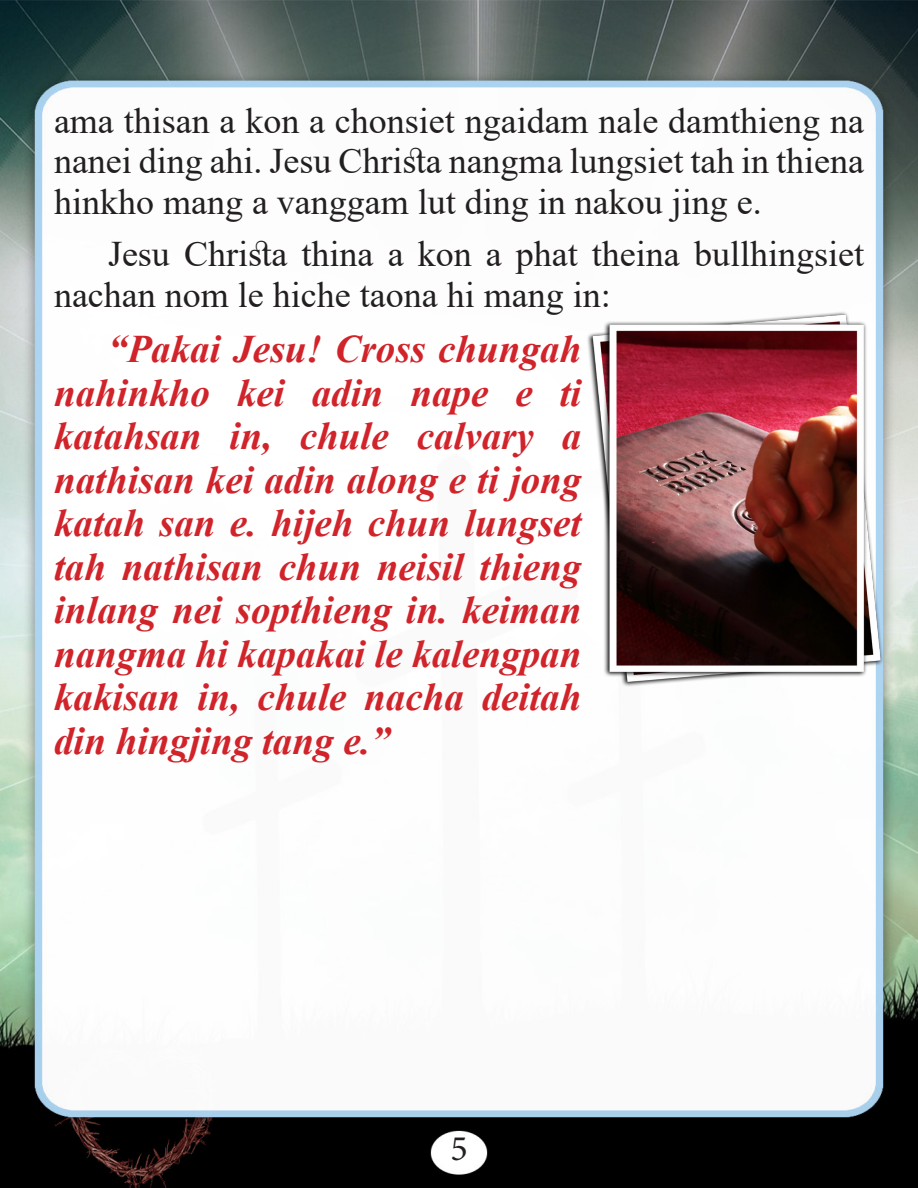
<style>
.page{position:relative;width:918px;height:1188px;background:#fff}
.page>*{position:absolute;margin:0;border:0;box-sizing:border-box;transform-origin:0 0}
.t1{font:italic 700 39px/43.5px "Times New Roman";color:#d1232a;text-align:justify}
.t2{font:36px/40.5px "Times New Roman";color:#231f20;text-align:justify}
.t3{font:36px "Minion Pro";color:#231f20}
</style>
<div class="page">
<img style="left:0;top:0;width:918px;height:1188px">
<img style="left:581px;top:309px;width:306px;height:389px">
<p class="t2" style="left:54px;top:100px;width:812px">ama thisan a kon a chonsiet ngaidam nale damthieng na nanei ding ahi. Jesu Christa nangma lungsiet tah in thiena hinkho mang a vanggam lut ding in nakou jing e.</p>
<p class="t2" style="left:54px;top:233px;width:812px;text-indent:54px">Jesu Christa thina a kon a phat theina bullhingsiet nachan nom le hiche taona hi mang in:</p>
<p class="t1" style="left:54px;top:327px;width:529px;text-indent:54px">“Pakai Jesu! Cross chungah nahinkho kei adin nape e ti katahsan in, chule calvary a nathisan kei adin along e ti jong katah san e. hijeh chun lungset tah nathisan chun neisil thieng inlang nei sopthieng in. keiman nangma hi kapakai le kalengpan kakisan in, chule nacha deitah din hingjing tang e.”</p>
<p class="t3" style="left:450px;top:1125px;width:19px">5</p>
</div>
